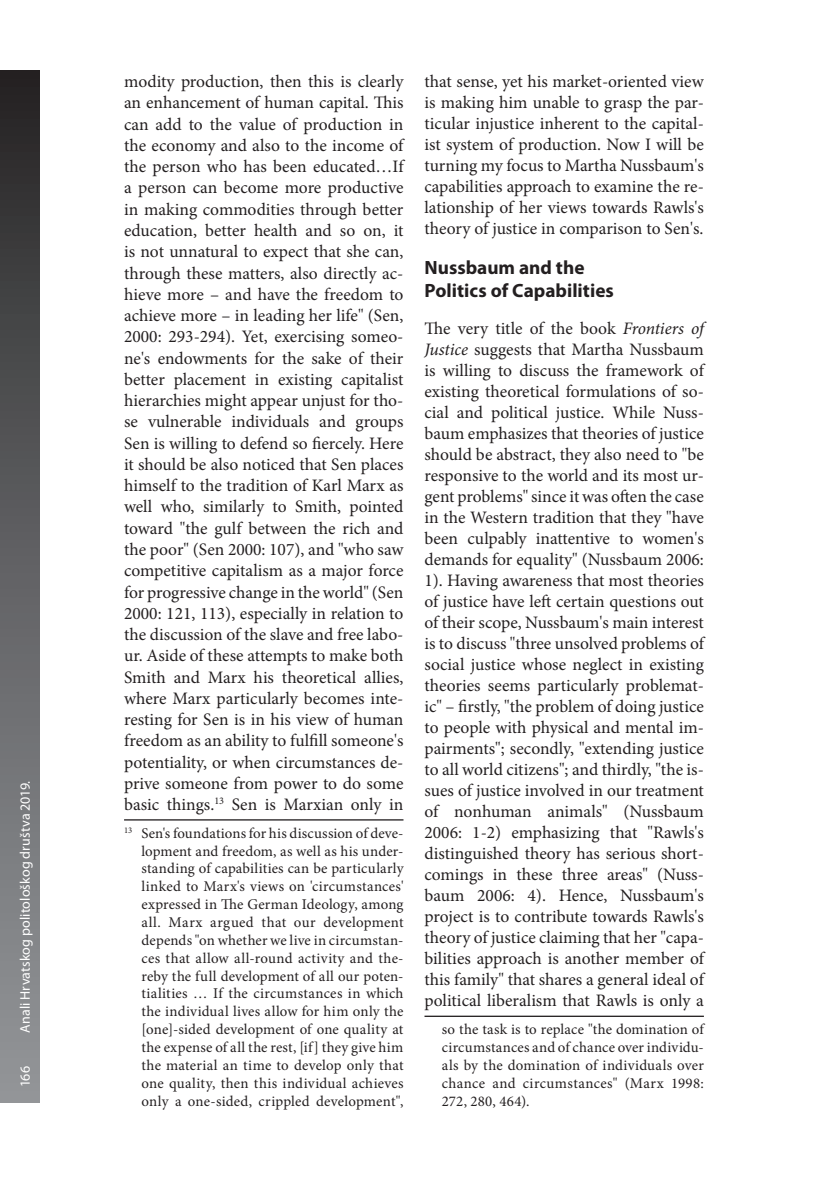
<style>
.page{position:relative;width:828px;height:1180px;background:#fff}
.page>*{position:absolute;margin:0;border:0;box-sizing:border-box;transform-origin:0 0}
.t1{font:700 19.25px/23.1px "Myriad Pro";color:#231f20}
.t2{font:17.5px/21px "Minion Pro";color:#231f20;text-align:justify}
.t3{font:14.88px/17.8px "Minion Pro";letter-spacing:.02em;color:#231f20;text-align:justify}
.t4{font:14px "Myriad Pro";color:#fff}
.s1{font-style:italic}
</style>
<div class="page">
<div style="left:0;top:70px;width:40px;height:1032px;background:linear-gradient(to bottom,#292728,#979a9d)"></div>
<hr style="left:124px;top:819px;width:279px;height:1px;background:#231f20">
<hr style="left:424px;top:1015px;width:280px;height:2px;background:#231f20">
<p class="t4" style="left:16px;top:1087px;width:308px;rotate:-90deg">166 Anali Hrvatskog politološkog društva 2019.</p>
<p class="t2" style="left:124px;top:71px;width:281px">modity production, then this is clearly an enhancement of human capital. This can add to the value of production in the economy and also to the income of the person who has been educated…If a person can become more productive in making commodities through better education, better health and so on, it is not unnatural to expect that she can, through these matters, also directly ac&shy;hieve more – and have the freedom to achieve more – in leading her life" (Sen, 2000: 293-294). Yet, exercising someo&shy;ne's endowments for the sake of their better placement in existing capitalist hierarchies might appear unjust for tho&shy;se vulnerable individuals and groups Sen is willing to defend so fiercely. Here it should be also noticed that Sen places himself to the tradition of Karl Marx as well who, similarly to Smith, pointed toward "the gulf between the rich and the poor" (Sen 2000: 107), and "who saw competitive capitalism as a major force for progressive change in the world" (Sen 2000: 121, 113), especially in relation to the discussion of the slave and free labo&shy;ur. Aside of these attempts to make both Smith and Marx his theoretical allies, where Marx particularly becomes inte&shy;resting for Sen is in his view of human freedom as an ability to fulfill someone's potentiality, or when circumstances de&shy;prive someone from power to do some basic things.<sup>13</sup> Sen is Marxian only in</p>
<p class="t3" style="left:141px;top:824px;width:263px;text-indent:-17px"><sup>13</sup> Sen's foundations for his discussion of deve&shy;lopment and freedom, as well as his under&shy;standing of capabilities can be particularly linked to Marx's views on 'circumstances' expressed in The German Ideology, among all. Marx argued that our development depends "on whether we live in circumstan&shy;ces that allow all-round activity and the&shy;reby the full development of all our poten&shy;tialities … If the circumstances in which the individual lives allow for him only the [one]-sided development of one quality at the expense of all the rest, [if] they give him the material an time to develop only that one quality, then this individual achieves only a one-sided, crippled development",</p>
<p class="t2" style="left:424px;top:71px;width:281px">that sense, yet his market-oriented view is making him unable to grasp the par&shy;ticular injustice inherent to the capital&shy;ist system of production. Now I will be turning my focus to Martha Nussbaum's capabilities approach to examine the re&shy;lationship of her views towards Rawls's theory of justice in comparison to Sen's.</p>
<p class="t1" style="left:424px;top:255px;width:191px">Nussbaum and the<br>Politics of Capabilities</p>
<p class="t2" style="left:424px;top:318px;width:281px">The very title of the book <span class="s1">Frontiers of Justice</span> suggests that Martha Nussbaum is willing to discuss the framework of existing theoretical formulations of so&shy;cial and political justice. While Nuss&shy;baum emphasizes that theories of justice should be abstract, they also need to "be responsive to the world and its most ur&shy;gent problems" since it was often the case in the Western tradition that they "have been culpably inattentive to women's demands for equality" (Nussbaum 2006:<br>1). Having awareness that most theories of justice have left certain questions out of their scope, Nussbaum's main interest is to discuss "three unsolved problems of social justice whose neglect in existing theories seems particularly problemat&shy;ic" – firstly, "the problem of doing justice to people with physical and mental im&shy;pairments"; secondly, "extending justice to all world citizens"; and thirdly, "the is&shy;sues of justice involved in our treatment of nonhuman animals" (Nussbaum 2006: 1-2) emphasizing that "Rawls's distinguished theory has serious short&shy;comings in these three areas" (Nuss&shy;baum 2006: 4). Hence, Nussbaum's project is to contribute towards Rawls's theory of justice claiming that her "capa&shy;bilities approach is another member of this family" that shares a general ideal of political liberalism that Rawls is only a</p>
<p class="t3" style="left:442px;top:1020px;width:263px">so the task is to replace "the domination of circumstances and of chance over individu&shy;als by the domination of individuals over chance and circumstances" (Marx 1998:<br>272, 280, 464).</p>
</div>
